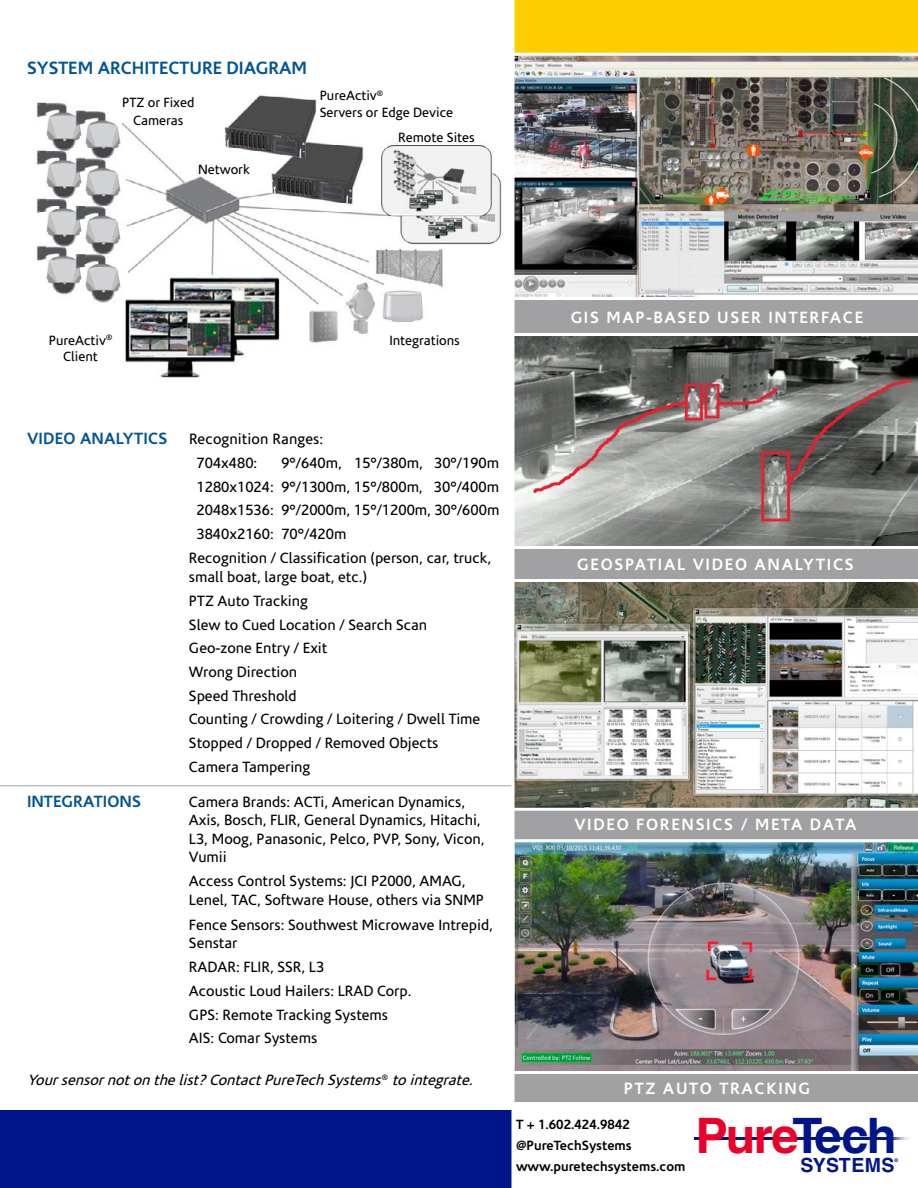
<style>
.page{position:relative;width:918px;height:1188px;background:#fff}
.page>*{position:absolute;margin:0;border:0;box-sizing:border-box;transform-origin:0 0}
.t1{font:700 48.9px "Helvetica LT Std";letter-spacing:-.045em;color:#eb0029}
.t2{font:700 19.5px "Helvetica LT Std";letter-spacing:.015em;color:#001589}
.t3{font:700 18px "Corisande";color:#005596}
.t4{font:700 16.5px "Corisande";letter-spacing:.1em;color:#fff}
.t5{font:700 16.5px "Corisande";color:#005596}
.t6{font:15px/23.7px "Corisande";color:#000}
.t7{font:italic 15px "Corisande";color:#000}
.t8{font:13.5px/16.5px "Corisande";color:#000;text-align:center}
.t9{font:700 13.5px/21px "Corisande";color:#000}
.t10{font:700 4.95px "Helvetica LT Std";color:#001589}
.s1{color:#001589}
</style>
<div class="page">
<div style="left:514px;top:104px;width:404px;height:998px;background:#a1a1a4"></div>
<div style="left:0;top:1110px;width:512px;height:78px;background:#001589"></div>
<div style="left:513px;top:0;width:405px;height:104px;background:#ffce00"></div>
<hr style="left:0;top:785px;width:512px;height:1px;background:#a1a1a4">
<img style="left:515px;top:582px;width:403px;height:226px">
<hr style="left:506px;top:808px;width:412px;height:3px;background:#fff">
<img style="left:514px;top:56px;width:404px;height:241px">
<img style="left:640px;top:211px;width:83px;height:76px">
<hr style="left:509px;top:53px;width:409px;height:3px;background:#fff">
<hr style="left:506px;top:297px;width:412px;height:3px;background:#fff">
<hr style="left:506px;top:579px;width:412px;height:3px;background:#fff">
<img style="left:514px;top:336px;width:404px;height:210px">
<hr style="left:506px;top:333px;width:412px;height:3px;background:#fff">
<hr style="left:506px;top:546px;width:412px;height:3px;background:#fff">
<img style="left:515px;top:842px;width:403px;height:229px">
<hr style="left:513px;top:1071px;width:405px;height:3px;background:#fff">
<hr style="left:506px;top:839px;width:412px;height:3px;background:#fff">
<hr style="left:512px;top:0;width:2px;height:1188px;background:#fff">
<img style="left:36px;top:95px;width:466px;height:283px">
<svg style="left:695px;top:1138px;width:214px;height:1px"></svg>
<p class="t3" style="left:27px;top:57px;width:282px">SYSTEM ARCHITECTURE DIAGRAM</p>
<p class="t8" style="left:122px;top:94px;width:74px;line-height:18px">PTZ or Fixed<br>Cameras</p>
<p class="t8" style="left:198px;top:161px;width:53px">Network</p>
<p class="t8" style="left:320px;top:88px;width:135px;text-align:left">PureActiv<sup>®<br></sup>Servers or Edge Device</p>
<p class="t8" style="left:398px;top:130px;width:78px">Remote Sites</p>
<p class="t8" style="left:49px;top:332px;width:65px">PureActiv<sup>®<br></sup>Client</p>
<p class="t8" style="left:389px;top:332px;width:72px">Integrations</p>
<p class="t4" style="left:571px;top:308px;width:294px">GIS MAP-BASED USER INTERFACE</p>
<p class="t5" style="left:27px;top:429px;width:142px">VIDEO ANALYTICS</p>
<p class="t6" style="left:197px;top:428px;width:128px;text-indent:-7px">Recognition Ranges:<br>704x480:</p>
<p class="t6" style="left:281px;top:451px;width:219px">9°/640m, 15°/380m, 30°/190m</p>
<p class="t6" style="left:197px;top:475px;width:304px">1280x1024: 9°/1300m, 15°/800m, 30°/400m</p>
<p class="t6" style="left:197px;top:499px;width:304px">2048x1536: 9°/2000m, 15°/1200m, 30°/600m</p>
<p class="t6" style="left:196px;top:522px;width:151px">3840x2160: 70°/420m</p>
<p class="t6" style="left:189px;top:546px;width:304px">Recognition / Classification (person, car, truck,</p>
<p class="t6" style="left:189px;top:566px;width:293px">small boat, large boat, etc.)<br>PTZ Auto Tracking<br>Slew to Cued Location / Search Scan<br>Geo-zone Entry / Exit<br>Wrong Direction<br>Speed Threshold<br>Counting / Crowding / Loitering / Dwell Time<br>Stopped / Dropped / Removed Objects<br>Camera Tampering</p>
<p class="t5" style="left:27px;top:791px;width:115px">INTEGRATIONS</p>
<p class="t6" style="left:189px;top:792px;width:297px;line-height:18.6px">Camera Brands: ACTi, American Dynamics, Axis, Bosch, FLIR, General Dynamics, Hitachi, L3, Moog, Panasonic, Pelco, PVP, Sony, Vicon, Vumii</p>
<p class="t6" style="left:189px;top:872px;width:297px;line-height:18.6px">Access Control Systems: JCI P2000, AMAG,<br>Lenel, TAC, Software House, others via SNMP</p>
<p class="t6" style="left:189px;top:916px;width:305px;line-height:18.6px">Fence Sensors: Southwest Microwave Intrepid,<br>Senstar</p>
<p class="t6" style="left:189px;top:956px;width:224px">RADAR: FLIR, SSR, L3<br>Acoustic Loud Hailers: LRAD Corp.<br>GPS: Remote Tracking Systems<br>AIS: Comar Systems</p>
<p class="t7" style="left:27px;top:1071px;width:452px">Yoursensornotonthelist?ContactPureTechSystems<sup>®</sup> tointegrate.</p>
<p class="t4" style="left:577px;top:555px;width:278px">GEOSPATIAL VIDEO ANALYTICS</p>
<p class="t4" style="left:574px;top:814px;width:284px">VIDEO FORENSICS / META DATA</p>
<p class="t4" style="left:624px;top:1079px;width:188px">PTZ AUTO TRACKING</p>
<p class="t9" style="left:516px;top:1114px;width:171px">T + 1.602.424.9842 @PureTechSystems www.puretechsystems.com</p>
<h1 class="t1" style="left:695px;top:1106px;width:203px">Pure<span class="s1">Tech</span></h1>
<h2 class="t2" style="left:801px;top:1153px;width:95px">SYSTEMS</h2>
<p class="t10" style="left:894px;top:1157px;width:5px">®</p>
</div>
